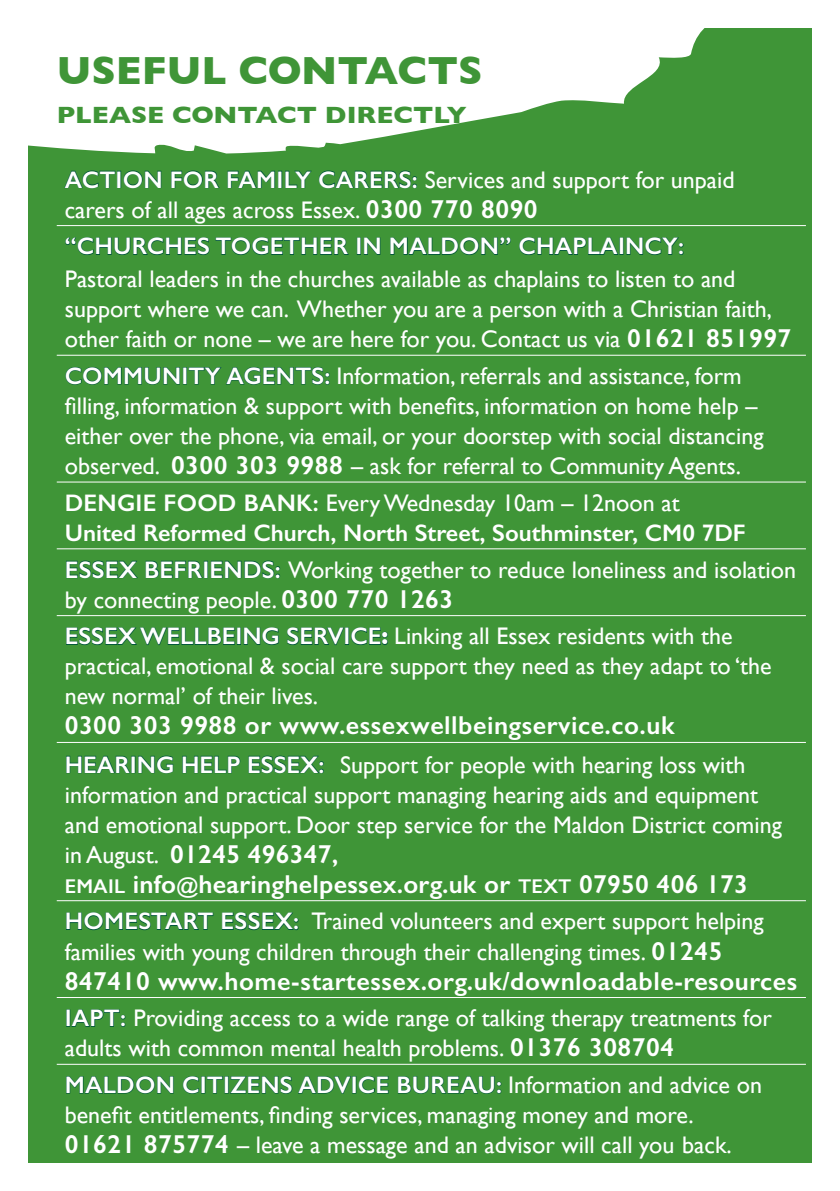
<style>
.page{position:relative;width:840px;height:1191px;background:#fff}
.page>*{position:absolute;margin:0;border:0;box-sizing:border-box;transform-origin:0 0}
.t1{font:700 40px "Gill Sans";color:#3f9537}
.t2{font:600 26px/30px "Gill Sans";letter-spacing:.02em;color:#fff}
.t3{font:24px/30px "Gill Sans";color:#fff}
.t4{font:600 24px/30px "Gill Sans";color:#fff}
.t5{font:700 24px "Gill Sans";color:#3f9537;scale:1.1 1}
.s1{font-weight:600}
.s2{font-weight:600;font-size:26px}
.s3{font-weight:400}
.s4{font-weight:700}
.s5{font-weight:400;font-size:24px}
.s6{font-size:20px}
.s7{font-size:22px}
</style>
<div class="page">
<svg style="left:811px;top:28px;width:1px;height:125px"></svg>
<div style="left:28px;top:28px;width:783px;height:1134px;background:#3f9537"></div>
<hr style="left:57px;top:355px;width:748px;height:1px;background:#fff">
<hr style="left:57px;top:481px;width:748px;height:1px;background:#fff">
<hr style="left:57px;top:548px;width:748px;height:1px;background:#fff">
<hr style="left:57px;top:615px;width:748px;height:1px;background:#fff">
<hr style="left:57px;top:742px;width:748px;height:1px;background:#fff">
<hr style="left:57px;top:900px;width:748px;height:1px;background:#fff">
<hr style="left:57px;top:225px;width:748px;height:1px;background:#fff">
<hr style="left:57px;top:997px;width:748px;height:1px;background:#fff">
<hr style="left:57px;top:1063px;width:748px;height:1px;background:#fff">
<svg style="left:64px;top:170px;width:52px;height:19px"></svg>
<div style="left:117px;top:171px;width:4px;height:17px;border:1px solid #00543c"></div>
<svg style="left:123px;top:170px;width:39px;height:19px"></svg>
<svg style="left:171px;top:170px;width:49px;height:19px"></svg>
<svg style="left:227px;top:170px;width:48px;height:18px"></svg>
<div style="left:278px;top:171px;width:3px;height:17px;border:1px solid #00543c"></div>
<svg style="left:285px;top:170px;width:27px;height:18px"></svg>
<svg style="left:318px;top:170px;width:99px;height:19px"></svg>
<svg style="left:65px;top:237px;width:284px;height:18px"></svg>
<div style="left:357px;top:238px;width:3px;height:16px;border:1px solid #00543c"></div>
<svg style="left:364px;top:237px;width:17px;height:18px"></svg>
<svg style="left:390px;top:237px;width:121px;height:18px"></svg>
<svg style="left:519px;top:237px;width:99px;height:18px"></svg>
<div style="left:619px;top:238px;width:3px;height:16px;border:1px solid #00543c"></div>
<svg style="left:626px;top:237px;width:57px;height:18px"></svg>
<svg style="left:65px;top:367px;width:115px;height:18px"></svg>
<div style="left:183px;top:367px;width:3px;height:17px;border:1px solid #00543c"></div>
<svg style="left:188px;top:367px;width:142px;height:18px"></svg>
<svg style="left:66px;top:560px;width:72px;height:19px"></svg>
<svg style="left:145px;top:560px;width:58px;height:18px"></svg>
<div style="left:204px;top:561px;width:3px;height:16px;border:1px solid #00543c"></div>
<svg style="left:211px;top:560px;width:69px;height:19px"></svg>
<svg style="left:66px;top:627px;width:169px;height:18px"></svg>
<div style="left:237px;top:628px;width:3px;height:16px;border:1px solid #00543c"></div>
<svg style="left:243px;top:627px;width:36px;height:18px"></svg>
<svg style="left:287px;top:627px;width:57px;height:18px"></svg>
<div style="left:345px;top:628px;width:3px;height:16px;border:1px solid #00543c"></div>
<svg style="left:351px;top:627px;width:37px;height:18px"></svg>
<svg style="left:66px;top:755px;width:64px;height:18px"></svg>
<div style="left:132px;top:756px;width:3px;height:16px;border:1px solid #00543c"></div>
<svg style="left:138px;top:755px;width:36px;height:19px"></svg>
<svg style="left:182px;top:755px;width:59px;height:18px"></svg>
<svg style="left:248px;top:755px;width:76px;height:19px"></svg>
<svg style="left:66px;top:912px;width:148px;height:18px"></svg>
<svg style="left:222px;top:912px;width:77px;height:18px"></svg>
<div style="left:67px;top:1010px;width:3px;height:16px;border:1px solid #00543c"></div>
<svg style="left:71px;top:1009px;width:55px;height:18px"></svg>
<svg style="left:66px;top:1076px;width:108px;height:18px"></svg>
<svg style="left:182px;top:1076px;width:17px;height:18px"></svg>
<div style="left:201px;top:1076px;width:4px;height:17px;border:1px solid #00543c"></div>
<svg style="left:207px;top:1076px;width:16px;height:18px"></svg>
<div style="left:225px;top:1076px;width:3px;height:17px;border:1px solid #00543c"></div>
<svg style="left:230px;top:1076px;width:121px;height:18px"></svg>
<div style="left:352px;top:1076px;width:3px;height:17px;border:1px solid #00543c"></div>
<svg style="left:358px;top:1076px;width:31px;height:18px"></svg>
<svg style="left:397px;top:1076px;width:104px;height:18px"></svg>
<svg style="left:28px;top:28px;width:677px;height:125px;fill:#fff"></svg>
<h1 class="t1" style="left:57px;top:39px;width:427px">USEFUL CONTACTS</h1>
<p class="t5" style="left:57px;top:95px;width:373px">PLEASE CONTACT DIRECTLY</p>
<p class="t3" style="left:65px;top:164px;width:671px;text-indent:334px"><span class="s1">s:</span> Services and support for unpaid carers of all ages across Essex. <span class="s2">0300 770 8090</span></p>
<p class="t4" style="left:65px;top:231px;width:84px">“Churche</p>
<p class="t4" style="left:197px;top:231px;width:89px">s Together</p>
<p class="t4" style="left:355px;top:231px;width:330px">in Maldon” Chaplaincy:</p>
<p class="t3" style="left:65px;top:264px;width:727px">Pastoral leaders in the churches available as chaplains to listen to and support where we can. Whether you are a person with a Christian faith, other faith or none – we are here for you. Contact us via <span class="s2">01621 851997</span></p>
<p class="t3" style="left:65px;top:361px;width:700px"><span class="s1">Comm unity Agents:</span> Information, referrals and assistance, form filling, information &amp; support with benefits, information on home help – either over the phone, via email, or your doorstep with social distancing observed. <span class="s2">0300 303 9988</span> – ask for referral to Community Agents.</p>
<p class="t4" style="left:65px;top:487px;width:682px">De ngie Food Bank: <span class="s3">Every Wednesday 10am – 12noon at<br></span>United Reformed Church, North Street, Southminster, CM0 7DF</p>
<p class="t4" style="left:65px;top:554px;width:95px">Essex Befr</p>
<p class="t4" style="left:65px;top:164px;width:18px">Act</p>
<p class="t4" style="left:116px;top:164px;width:253px">ion for Family Carer</p>
<p class="t3" style="left:65px;top:554px;width:732px;text-indent:138px"><span class="s1">iends:</span> Working together to reduce loneliness and isolation by connecting people. <span class="s2">0300 770 1263</span></p>
<p class="t3" style="left:65px;top:621px;width:708px"><span class="s1">Essex Wellbeing Service</span><span class="s4">:</span> Linking all Essex residents with the practical, emotional &amp; social care support they need as they adapt to ‘the new normal’ of their lives.</p>
<p class="t2" style="left:65px;top:710px;width:611px">0300 303 9988 or www.essexwellbeingservice.co.uk</p>
<p class="t4" style="left:65px;top:749px;width:80px">HEARING</p>
<p class="t3" style="left:65px;top:749px;width:718px;text-indent:116px"><span class="s1">HELP ESS EX:</span> Support for people with hearing loss with information and practical support managing hearing aids and equipment and emotional support. Door step service for the Maldon District coming</p>
<p class="t2" style="left:65px;top:838px;width:684px"><span class="s5">in August.</span> 01245 496347,<br><span class="s6">EMAIL</span> info<span class="s7">@</span>hearinghelpessex.org.uk or <span class="s6">TEXT</span> 07950 406 173</p>
<p class="t3" style="left:65px;top:906px;width:700px"><span class="s1">Homestart ESS EX:</span> Trained volunteers and expert support helping families with young children through their challenging times. <span class="s2">01245</span></p>
<p class="t2" style="left:65px;top:965px;width:733px">847410 www.home-startessex.org.uk/downloadable-resources</p>
<p class="t3" style="left:65px;top:1003px;width:708px"><span class="s1">IAPT:</span> Providing access to a wide range of talking therapy treatments for adults with common mental health problems. <span class="s2">01376 308704</span></p>
<p class="t3" style="left:65px;top:1069px;width:698px"><span class="s1">Maldon Citizens Advice Bureau:</span> Information and advice on benefit entitlements, finding services, managing money and more.<br><span class="s2">01621 875774</span> – leave a message and an advisor will call you back.</p>
</div>
